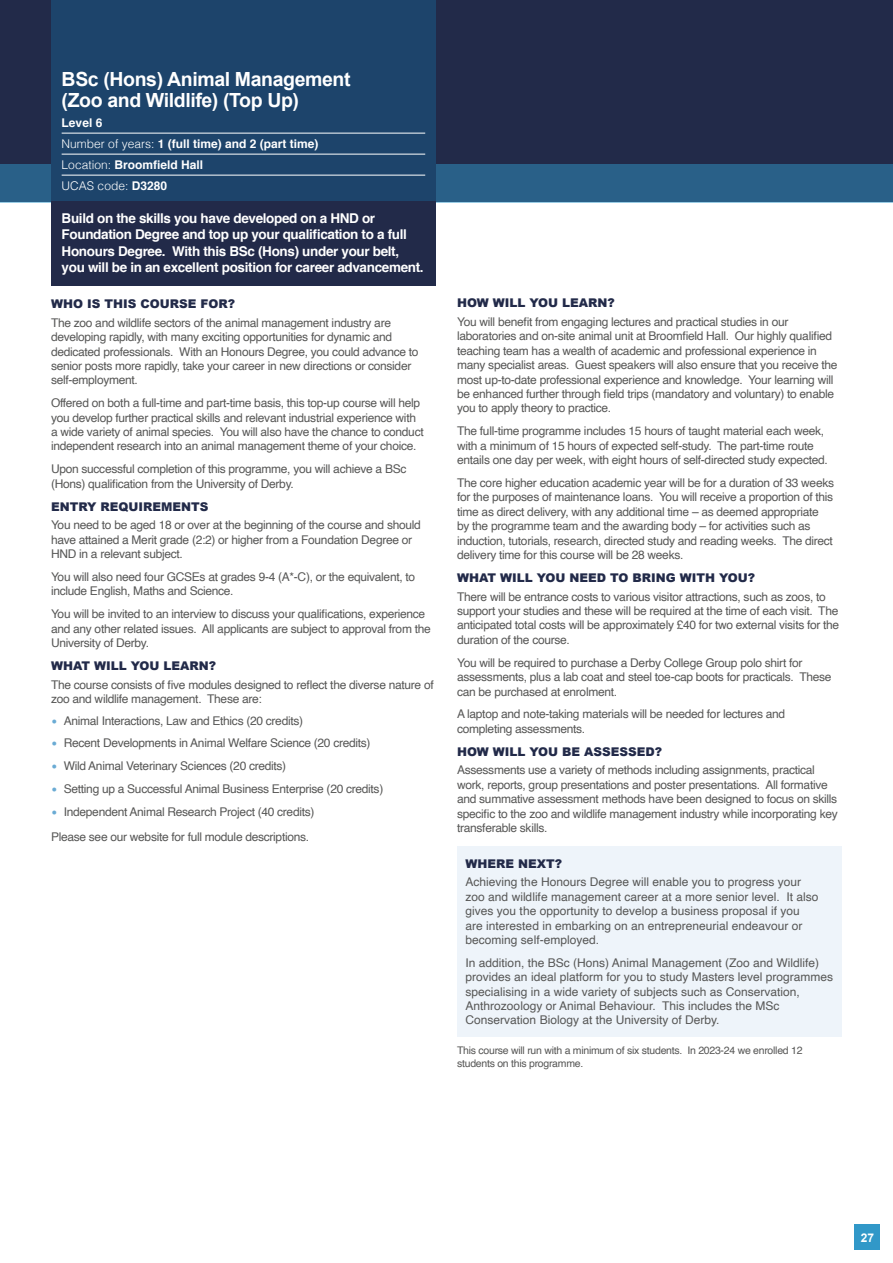
<style>
.page{position:relative;width:893px;height:1263px;background:#fff}
.page>*{position:absolute;margin:0;border:0;box-sizing:border-box;transform-origin:0 0}
.t1{font:700 19.5px/21px "Arial";letter-spacing:-.02em;color:#fff}
.t2{font:700 13.5px/16.5px "Helvetica";letter-spacing:-.025em;color:#fff}
.t3{font:12px/14.4px "Helvetica";letter-spacing:-.025em;color:#575756}
.t4{font:12px/14.4px "Helvetica";color:#575756}
.t5{font:700 12px/21px "Helvetica";color:#fff}
.t6{font:700 12px "Arial";color:#fff}
.t7{font:10.5px/12.6px "Helvetica";letter-spacing:-.025em;color:#575756}
.s1{font-weight:300}
.s2{font-family:"Arial";font-weight:900;color:#222a49}
.s3{font-size:18px;color:#6aabd4}
</style>
<div class="page">
<div style="left:0;top:0;width:893px;height:202px;background:#222a49"></div>
<div style="left:0;top:164px;width:893px;height:38px;background:#296088"></div>
<div style="left:51px;top:0;width:385px;height:201px;background:#1d446b"></div>
<hr style="left:62px;top:133px;width:363px;height:1px;background:#fff">
<hr style="left:62px;top:154px;width:363px;height:1px;background:#fff">
<hr style="left:62px;top:175px;width:363px;height:1px;background:#fff">
<div style="left:51px;top:201px;width:385px;height:84px;background:#222a49"></div>
<div style="left:457px;top:846px;width:385px;height:110px;background:#eef4fa"></div>
<div style="left:457px;top:927px;width:385px;height:110px;background:#eef4fa"></div>
<div style="left:855px;top:1225px;width:25px;height:25px;background:#3198c8"></div>
<p class="t1" style="left:62px;top:70px;width:290px">BSc (Hons) Animal Management (Zoo and Wildlife) (Top Up)</p>
<p class="t5" style="left:62px;top:112px;width:258px">Level 6<br><span class="s1">Number of years:</span> 1 (full time) and 2 (part time)<br><span class="s1">Location:</span> Broomfield Hall<br><span class="s1">UCAS code:</span> D3280</p>
<p class="t2" style="left:62px;top:210px;width:363px">Build on the skills you have developed on a HND or Foundation Degree and top up your qualification to a full Honours Degree. With this BSc (Hons) under your belt, you will be in an excellent position for career advancement.</p>
<p class="t3" style="left:51px;top:295px;width:341px;line-height:18.6px"><span class="s2">WHO IS THIS COURSE FOR?<br></span>The zoo and wildlife sectors of the animal management industry are</p>
<p class="t3" style="left:51px;top:330px;width:369px">developing rapidly, with many exciting opportunities for dynamic and dedicated professionals. With an Honours Degree, you could advance to senior posts more rapidly, take your career in new directions or consider self-employment.</p>
<p class="t3" style="left:51px;top:396px;width:374px">Offered on both a full-time and part-time basis, this top-up course will help you develop further practical skills and relevant industrial experience with a wide variety of animal species. You will also have the chance to conduct independent research into an animal management theme of your choice.</p>
<p class="t3" style="left:51px;top:462px;width:357px">Upon successful completion of this programme, you will achieve a BSc (Hons) qualification from the University of Derby.</p>
<p class="t3" style="left:51px;top:497px;width:371px;line-height:18.6px"><span class="s2">ENTRY REQUIREMENTS<br></span>You need to be aged 18 or over at the beginning of the course and should</p>
<p class="t3" style="left:51px;top:533px;width:363px">have attained a Merit grade (2:2) or higher from a Foundation Degree or<br>HND in a relevant subject.</p>
<p class="t3" style="left:51px;top:570px;width:366px">You will also need four GCSEs at grades 9-4 (A*-C), or the equivalent, to include English, Maths and Science.</p>
<p class="t3" style="left:51px;top:607px;width:381px">You will be invited to an interview to discuss your qualifications, experience and any other related issues. All applicants are subject to approval from the<br>University of Derby.</p>
<p class="t3" style="left:51px;top:657px;width:384px;line-height:18.6px"><span class="s2">WHAT WILL YOU LEARN?<br></span>The course consists of five modules designed to reflect the diverse nature of</p>
<p class="t3" style="left:51px;top:692px;width:212px">zoo and wildlife management. These are:</p>
<p class="t3" style="left:51px;top:713px;width:254px"><span class="s3">•</span> Animal Interactions, Law and Ethics (20 credits)</p>
<p class="t3" style="left:51px;top:736px;width:321px"><span class="s3">•</span> Recent Developments in Animal Welfare Science (20 credits)</p>
<p class="t3" style="left:51px;top:759px;width:237px"><span class="s3">•</span> Wild Animal Veterinary Sciences (20 credits)</p>
<p class="t3" style="left:51px;top:782px;width:334px"><span class="s3">•</span> Setting up a Successful Animal Business Enterprise (20 credits)</p>
<p class="t3" style="left:51px;top:800px;width:265px;line-height:24.5px"><span class="s3">•</span> Independent Animal Research Project (40 credits)<br>Please see our website for full module descriptions.</p>
<p class="t3" style="left:457px;top:294px;width:333px;line-height:18.6px"><span class="s2">HOW WILL YOU LEARN?<br></span>You will benefit from engaging lectures and practical studies in our</p>
<p class="t3" style="left:457px;top:329px;width:382px">laboratories and on-site animal unit at Broomfield Hall. Our highly qualified teaching team has a wealth of academic and professional experience in many specialist areas. Guest speakers will also ensure that you receive the most up-to-date professional experience and knowledge. Your learning will be enhanced further through field trips (mandatory and voluntary) to enable you to apply theory to practice.</p>
<p class="t3" style="left:457px;top:424px;width:372px">The full-time programme includes 15 hours of taught material each week, with a minimum of 15 hours of expected self-study. The part-time route entails one day per week, with eight hours of self-directed study expected.</p>
<p class="t3" style="left:457px;top:476px;width:378px">The core higher education academic year will be for a duration of 33 weeks for the purposes of maintenance loans. You will receive a proportion of this time as direct delivery, with any additional time – as deemed appropriate by the programme team and the awarding body – for activities such as induction, tutorials, research, directed study and reading weeks. The direct delivery time for this course will be 28 weeks.</p>
<p class="t3" style="left:457px;top:569px;width:370px;line-height:18.6px"><span class="s2">WHAT WILL YOU NEED TO BRING WITH YOU?<br></span>There will be entrance costs to various visitor attractions, such as zoos, to</p>
<p class="t3" style="left:457px;top:604px;width:384px;text-align:justify">support your studies and these will be required at the time of each visit. The anticipated total costs will be approximately £40 for two external visits for the duration of the course.</p>
<p class="t3" style="left:457px;top:656px;width:376px">You will be required to purchase a Derby College Group polo shirt for assessments, plus a lab coat and steel toe-cap boots for practicals. These can be purchased at enrolment.</p>
<p class="t3" style="left:457px;top:707px;width:330px">A laptop and note-taking materials will be needed for lectures and completing assessments.</p>
<p class="t3" style="left:457px;top:742px;width:359px;line-height:18.6px"><span class="s2">HOW WILL YOU BE ASSESSED?<br></span>Assessments use a variety of methods including assignments, practical</p>
<p class="t3" style="left:457px;top:778px;width:382px">work, reports, group presentations and poster presentations. All formative and summative assessment methods have been designed to focus on skills specific to the zoo and wildlife management industry while incorporating key transferable skills.</p>
<p class="t4" style="left:466px;top:854px;width:337px;line-height:18.6px"><span class="s2">WHERE NEXT?<br></span>Achieving the Honours Degree will enable you to progress your</p>
<p class="t4" style="left:466px;top:890px;width:354px">zoo and wildlife management career at a more senior level. It also gives you the opportunity to develop a business proposal if you are interested in embarking on an entrepreneurial endeavour or becoming self-employed.</p>
<p class="t4" style="left:466px;top:956px;width:369px">In addition, the BSc (Hons) Animal Management (Zoo and Wildlife) provides an ideal platform for you to study Masters level programmes specialising in a wide variety of subjects such as Conservation, Anthrozoology or Animal Behaviour. This includes the MSc Conservation Biology at the University of Derby.</p>
<p class="t7" style="left:457px;top:1044px;width:347px">This course will run with a minimum of six students. In 2023-24 we enrolled 12 students on this programme.</p>
<p class="t6" style="left:861px;top:1229px;width:15px">27</p>
</div>
